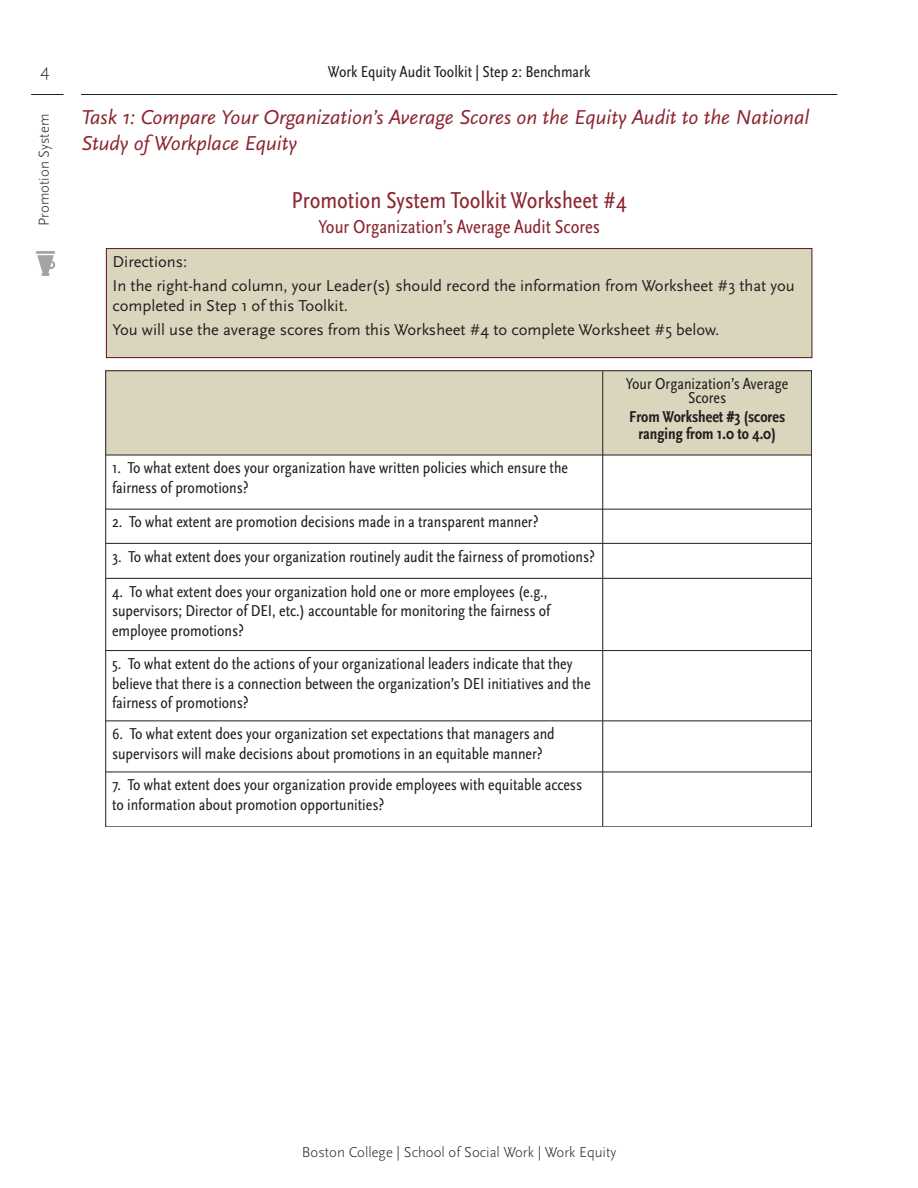
<style>
.page{position:relative;width:918px;height:1188px;background:#fff}
.page>*{position:absolute;margin:0;border:0;box-sizing:border-box;transform-origin:0 0}
.t1{font:condensed 24px "Scala Sans Pro";color:#8c2530}
.t2{font:italic 21px/25.5px "Scala Sans Pro";color:#8c2530}
.t3{font:condensed 19.5px "Scala Sans Pro";color:#8c2530}
.t4{font:300 18px "Scala Sans Pro";color:#231f20}
.t5{font:condensed 16.5px/19.8px "Scala Sans Pro";color:#231f20}
.t6{font:16.5px/19.8px "Scala Sans Pro";color:#231f20}
.t7{font:700 condensed 16.5px/16.5px "Scala Sans Pro";color:#231f20;text-align:center}
.t8{font:300 15px "Scala Sans Pro";color:#231f20}
</style>
<div class="page">
<hr style="left:31px;top:94px;width:33px;height:1px;background:#231f20">
<hr style="left:81px;top:94px;width:756px;height:1px;background:#231f20">
<div style="left:106px;top:371px;width:497px;height:84px;background:#dad6be"></div>
<div style="left:603px;top:371px;width:209px;height:84px;background:#dad6be"></div>
<hr style="left:602px;top:371px;width:1px;height:455px;background:#231f20">
<hr style="left:106px;top:455px;width:497px;height:1px;background:#231f20">
<hr style="left:603px;top:455px;width:208px;height:1px;background:#231f20">
<hr style="left:106px;top:509px;width:497px;height:1px;background:#231f20">
<hr style="left:603px;top:509px;width:208px;height:1px;background:#231f20">
<hr style="left:106px;top:543px;width:497px;height:1px;background:#231f20">
<hr style="left:603px;top:543px;width:208px;height:1px;background:#231f20">
<hr style="left:106px;top:578px;width:497px;height:1px;background:#231f20">
<hr style="left:603px;top:578px;width:208px;height:1px;background:#231f20">
<hr style="left:106px;top:650px;width:497px;height:1px;background:#231f20">
<hr style="left:603px;top:650px;width:208px;height:1px;background:#231f20">
<hr style="left:106px;top:721px;width:497px;height:1px;background:#231f20">
<hr style="left:603px;top:721px;width:208px;height:1px;background:#231f20">
<hr style="left:106px;top:772px;width:497px;height:1px;background:#231f20">
<hr style="left:603px;top:772px;width:208px;height:1px;background:#231f20">
<div style="left:107px;top:249px;width:705px;height:108px;background:#dad6be"></div>
<div style="left:106px;top:248px;width:706px;height:110px;border:1px solid #60121c"></div>
<img style="left:35px;top:251px;width:21px;height:25px">
<p class="t4" style="left:41px;top:59px;width:11px">4</p>
<p class="t5" style="left:328px;top:63px;width:264px">Work Equity Audit Toolkit | Step 2: Benchmark</p>
<p class="t8" style="left:35px;top:226px;width:113px;rotate:-90deg">Promotion System</p>
<p class="t2" style="left:81px;top:106px;width:730px">Task 1: Compare Your Organization’s Average Scores on the Equity Audit to the National<br>Study of Workplace Equity</p>
<p class="t1" style="left:292px;top:190px;width:337px">Promotion System Toolkit Worksheet #4</p>
<p class="t3" style="left:318px;top:219px;width:283px">Your Organization’s Average Audit Scores</p>
<p class="t6" style="left:113px;top:253px;width:76px">Directions:</p>
<p class="t6" style="left:113px;top:277px;width:684px">In the right-hand column, your Leader(s) should record the information from Worksheet #3 that you completed in Step 1 of this Toolkit.</p>
<p class="t6" style="left:113px;top:321px;width:608px">You will use the average scores from this Worksheet #4 to complete Worksheet #5 below.</p>
<p class="t5" style="left:112px;top:459px;width:457px">1. To what extent does your organization have written policies which ensure the fairness of promotions?</p>
<p class="t5" style="left:112px;top:514px;width:428px">2. To what extent are promotion decisions made in a transparent manner?</p>
<p class="t5" style="left:112px;top:548px;width:484px">3. To what extent does your organization routinely audit the fairness of promotions?</p>
<p class="t5" style="left:112px;top:583px;width:440px">4. To what extent does your organization hold one or more employees (e.g., supervisors; Director of DEI, etc.) accountable for monitoring the fairness of employee promotions?</p>
<p class="t5" style="left:112px;top:655px;width:480px">5. To what extent do the actions of your organizational leaders indicate that they believe that there is a connection between the organization’s DEI initiatives and the fairness of promotions?</p>
<p class="t5" style="left:112px;top:725px;width:444px">6. To what extent does your organization set expectations that managers and supervisors will make decisions about promotions in an equitable manner?</p>
<p class="t5" style="left:112px;top:776px;width:472px">7. To what extent does your organization provide employees with equitable access to information about promotion opportunities?</p>
<p class="t5" style="left:626px;top:379px;width:164px;line-height:13.5px;text-align:center">Your Organization’s Average<br>Scores</p>
<p class="t7" style="left:629px;top:408px;width:157px">From Worksheet #3 (scores ranging from 1.0 to 4.0)</p>
<p class="t8" style="left:302px;top:1143px;width:316px">Boston College | School of Social Work | Work Equity</p>
</div>
